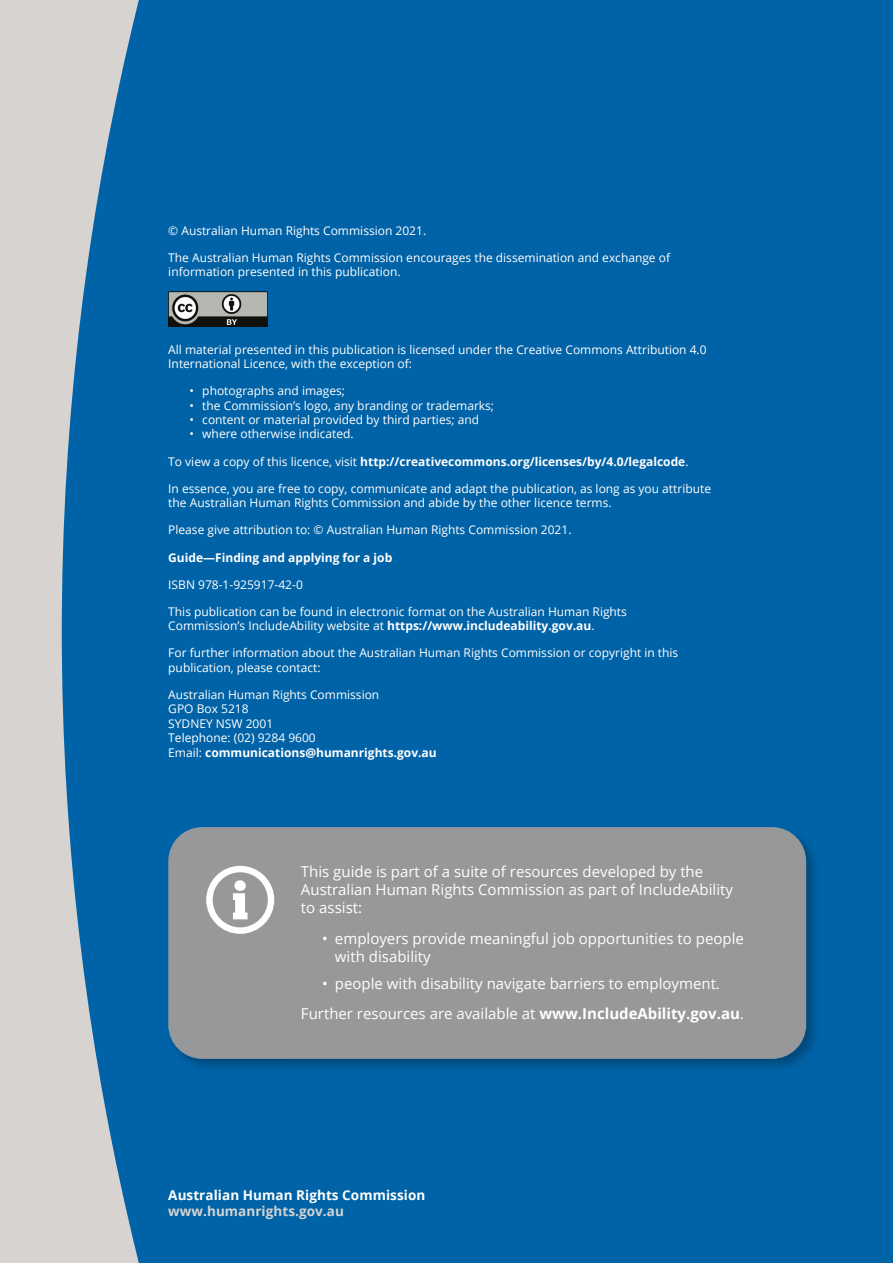
<style>
.page{position:relative;width:893px;height:1263px;background:#0063a7}
.page>*{position:absolute;margin:0;border:0;box-sizing:border-box;transform-origin:0 0}
.t1{font:15px/18px "Open Sans";color:#fff}
.Cover_Back_AHRC{font:700 13.5px "Open Sans";letter-spacing:.005em;color:#fff}
.t2{font:700 13.5px "Open Sans";letter-spacing:.005em;color:#d6d3d1}
.Copyright_Text{font:12px/14.4px "Open Sans";color:#fff}
.Copyright_Text-2{font:700 12px "Open Sans";color:#fff}
.s1{font-weight:400}
.s2{font-weight:700}
</style>
<div class="page">
<img style="left:168px;top:291px;width:99px;height:35px">
<svg style="left:0;top:0;width:139px;height:1263px;fill:#d6d3d1"></svg>
<div style="left:166px;top:825px;width:654px;height:248px;background:#000;opacity:.25"></div>
<div style="left:168px;top:827px;width:638px;height:232px;background:#97989a;border-radius:34px"></div>
<svg style="left:206px;top:866px;width:68px;height:68px"></svg>
<p class="Copyright_Text" style="left:168px;top:223px;width:259px">© Australian Human Rights Commission 2021.</p>
<p class="Copyright_Text" style="left:168px;top:250px;width:503px">The Australian Human Rights Commission encourages the dissemination and exchange of information presented in this publication.</p>
<p class="Copyright_Text" style="left:168px;top:342px;width:540px">All material presented in this publication is licensed under the Creative Commons Attribution 4.0<br>International Licence, with the exception of:</p>
<p class="Copyright_Text" style="left:190px;top:383px;width:157px">• photographs and images;</p>
<p class="Copyright_Text" style="left:190px;top:398px;width:306px">• the Commission’s logo, any branding or trademarks;</p>
<p class="Copyright_Text" style="left:190px;top:412px;width:291px">• content or material provided by third parties; and</p>
<p class="Copyright_Text" style="left:190px;top:427px;width:166px">• where otherwise indicated.</p>
<p class="Copyright_Text-2" style="left:168px;top:453px;width:522px"><span class="s1">To view a copy of this licence, visit</span> http://creativecommons.org/licenses/by/4.0/legalcode<span class="s1">.</span></p>
<p class="Copyright_Text" style="left:168px;top:481px;width:544px">In essence, you are free to copy, communicate and adapt the publication, as long as you attribute the Australian Human Rights Commission and abide by the other licence terms.</p>
<p class="Copyright_Text" style="left:168px;top:522px;width:405px">Please give attribution to: © Australian Human Rights Commission 2021.</p>
<p class="Copyright_Text-2" style="left:168px;top:549px;width:226px">Guide—Finding and applying for a job</p>
<p class="Copyright_Text" style="left:168px;top:577px;width:136px">ISBN 978-1-925917-42-0</p>
<p class="Copyright_Text" style="left:168px;top:604px;width:460px">This publication can be found in electronic format on the Australian Human Rights<br>Commission’s IncludeAbility website at <span class="s2">https://www.includeability.gov.au</span>.</p>
<p class="Copyright_Text" style="left:168px;top:645px;width:511px">For further information about the Australian Human Rights Commission or copyright in this publication, please contact:</p>
<p class="Copyright_Text" style="left:168px;top:687px;width:270px">Australian Human Rights Commission<br>GPO Box 5218<br>SYDNEY NSW 2001<br>Telephone: (02) 9284 9600<br>Email: <span class="s2">communications@humanrights.gov.au</span></p>
<p class="t1" style="left:301px;top:862px;width:434px">This guide is part of a suite of resources developed by the<br>Australian Human Rights Commission as part of IncludeAbility to assist:</p>
<p class="t1" style="left:335px;top:929px;width:410px;text-indent:-13px">• employers provide meaningful job opportunities to people with disability</p>
<p class="t1" style="left:322px;top:974px;width:399px">• people with disability navigate barriers to employment.</p>
<p class="t1" style="left:301px;top:1004px;width:444px">Further resources are available at <span class="s2">www.IncludeAbility.gov.au</span>.</p>
<p class="Cover_Back_AHRC" style="left:168px;top:1185px;width:258px">Australian Human Rights Commission</p>
<p class="t2" style="left:168px;top:1202px;width:177px">www.humanrights.gov.au</p>
</div>
